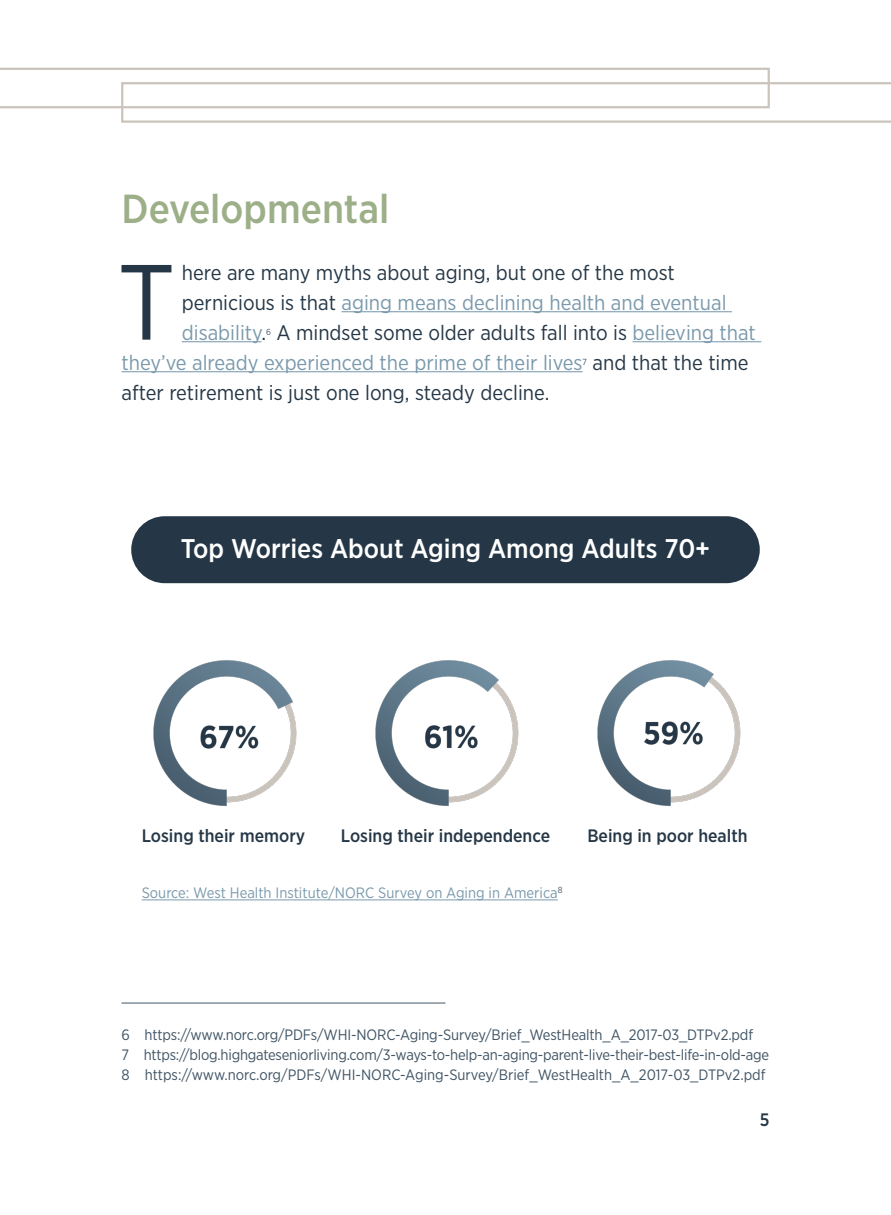
<style>
.page{position:relative;width:891px;height:1215px;background:#fff}
.page>*{position:absolute;margin:0;border:0;box-sizing:border-box;transform-origin:0 0}
.Body{font:106.65px "Gotham Narrow";color:#253746}
.t1{font:500 40.5px "Gotham Narrow";color:#9caf88}
.Body-2{font:500 27px "Gotham Narrow";color:#fff}
.Body-3{font:21px/30px "Gotham Narrow";color:#253746}
.Body-4{font:21px/30px "Gotham Narrow";color:#7a99ac}
.t2{font:500 18px "Gotham Narrow";color:#253746}
.Footnote{font:15px "Gotham Narrow";letter-spacing:-.015em;color:#405464}
.Body-5{font:15px "Gotham Narrow";color:#7a99ac}
.Body-6{font:8.7px "Gotham Narrow";color:#405464}
.s1{color:#7a99ac}
.s2{color:#253746}
</style>
<div class="page">
<svg style="left:0;top:68px;width:891px;height:55px"></svg>
<div style="left:131px;top:516px;width:629px;height:67px;background:#253746;border-radius:33px"></div>
<hr style="left:341px;top:311px;width:391px;height:1px;background:#7a99ac">
<hr style="left:182px;top:341px;width:79px;height:1px;background:#7a99ac">
<hr style="left:633px;top:341px;width:128px;height:1px;background:#7a99ac">
<hr style="left:122px;top:371px;width:461px;height:1px;background:#7a99ac">
<hr style="left:142px;top:900px;width:416px;height:1px;background:#7a99ac">
<hr style="left:122px;top:1003px;width:324px;height:1px;background:#405464">
<img style="left:153px;top:660px;width:144px;height:146px">
<img style="left:375px;top:660px;width:144px;height:146px">
<img style="left:597px;top:660px;width:144px;height:146px">
<h2 class="t1" style="left:122px;top:183px;width:269px">Developmental</h2>
<p class="Body" style="left:117px;top:236px;width:60px">T</p>
<p class="Body-3" style="left:182px;top:257px;width:546px">here are many myths about aging, but one of the most pernicious is that <span class="s1">aging means declining health and eventual disability</span>.</p>
<p class="Body-4" style="left:122px;top:317px;width:636px;text-indent:155px"><span class="s2">A mindset some older adults fall into is</span> believing that they’ve already experienced the prime of their lives</p>
<p class="Body-6" style="left:266px;top:326px;width:6px">6</p>
<p class="Body-6" style="left:583px;top:356px;width:6px">7</p>
<p class="Body-3" style="left:593px;top:347px;width:158px">and that the time</p>
<p class="Body-3" style="left:122px;top:377px;width:429px">after retirement is just one long, steady decline.</p>
<p class="Body-2" style="left:181px;top:531px;width:531px">Top Worries About Aging Among Adults 70+</p>
<p class="t2" style="left:142px;top:824px;width:165px">Losing their memory</p>
<p class="t2" style="left:341px;top:824px;width:211px">Losing their independence</p>
<p class="t2" style="left:587px;top:824px;width:162px">Being in poor health</p>
<p class="Body-5" style="left:142px;top:884px;width:422px">Source: West Health Institute/NORC Survey on Aging in America<sup>8</sup></p>
<p class="Footnote" style="left:122px;top:1025px;width:633px">6 https://www.norc.org/PDFs/WHI-NORC-Aging-Survey/Brief_WestHealth_A_2017-03_DTPv2.pdf</p>
<p class="Footnote" style="left:122px;top:1045px;width:649px">7 https://blog.highgateseniorliving.com/3-ways-to-help-an-aging-parent-live-their-best-life-in-old-age</p>
<p class="Footnote" style="left:122px;top:1065px;width:646px">8 https://www.norc.org/PDFs/WHI-NORC-Aging-Survey/Brief_WestHealth_A_2017-03_DTPv2.pdf</p>
<p class="t2" style="left:760px;top:1108px;width:11px">5</p>
</div>
